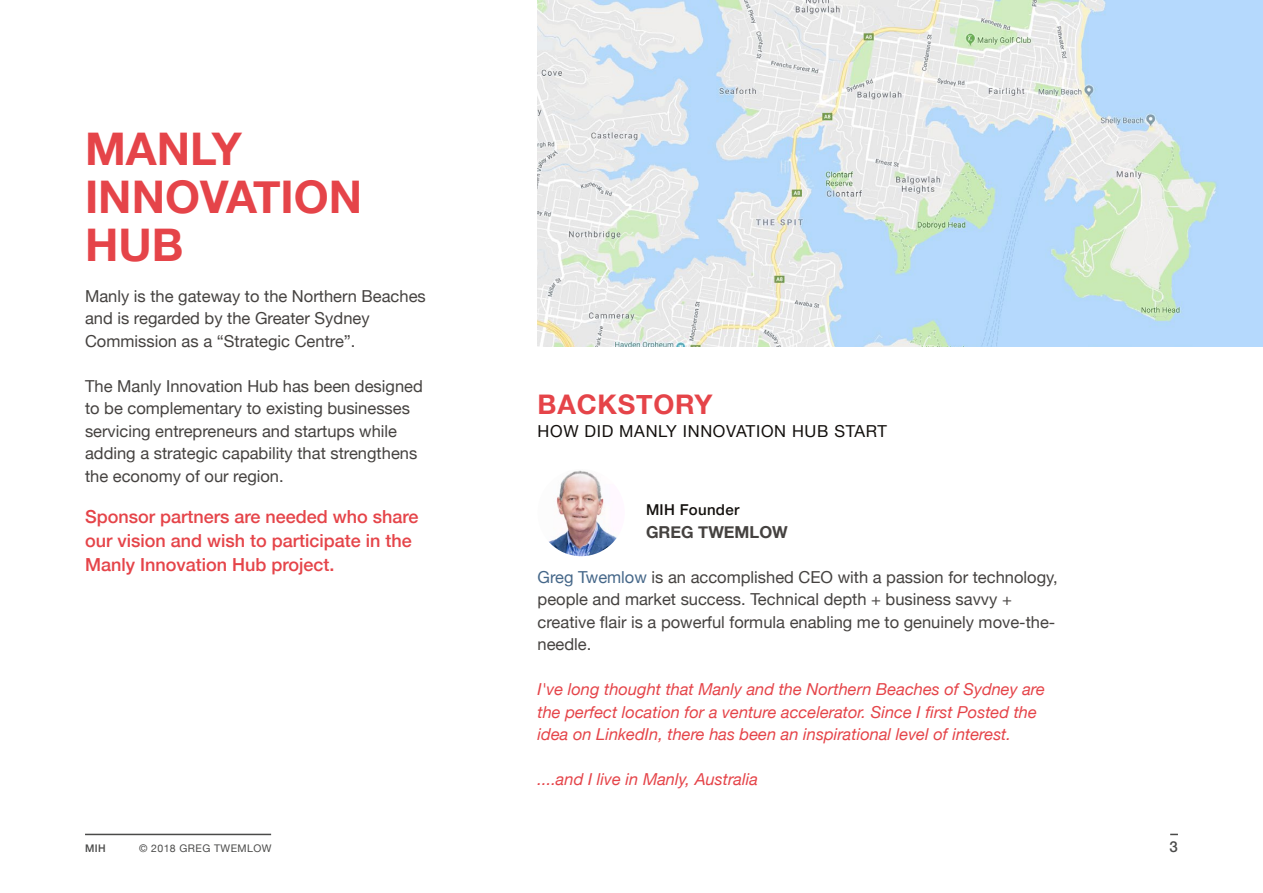
<style>
.page{position:relative;width:1263px;height:893px;background:#fff}
.page>*{position:absolute;margin:0;border:0;box-sizing:border-box;transform-origin:0 0}
.t1{font:700 45px/48px "Helvetica Neue";color:#e54449}
.t2{font:700 27px "Helvetica Neue";letter-spacing:.03em;color:#e54449}
.t3{font:500 18px/24px "Helvetica Neue";color:#e54449}
.t4{font:16.5px/22.5px "Helvetica Neue";color:#454240}
.t5{font:italic 16.5px/22.5px "Helvetica Neue";color:#e54449}
.t6{font:16.5px "Helvetica Neue";letter-spacing:.04em;color:#13100d}
.t7{font:700 16.5px "Helvetica Neue";color:#454240}
.t8{font:500 15px "Helvetica Neue";letter-spacing:.02em;color:#13100d}
.t9{font:500 15px "Helvetica Neue";color:#4a4a49}
.t10{font:10.5px "Helvetica Neue";letter-spacing:.04em;color:#4a4a49}
.t11{font:500 10.5px "Helvetica Neue";color:#4a4a49}
.s1{color:#456789}
</style>
<div class="page">
<img style="left:538px;top:0;width:725px;height:346px">
<img style="left:538px;top:469px;width:87px;height:87px;border-radius:44px">
<hr style="left:85px;top:834px;width:186px;height:1px;background:#4a4a49">
<h1 class="t1" style="left:85px;top:127px;width:279px">MANLY<br>INNOVATION<br>HUB</h1>
<p class="t4" style="left:85px;top:285px;width:342px">Manly is the gateway to the Northern Beaches and is regarded by the Greater Sydney<br>Commission as a “Strategic Centre”.</p>
<p class="t4" style="left:85px;top:375px;width:339px">The Manly Innovation Hub has been designed to be complementary to existing businesses servicing entrepreneurs and startups while adding a strategic capability that strengthens the economy of our region.</p>
<p class="t3" style="left:85px;top:503px;width:335px">Sponsor partners are needed who share our vision and wish to participate in the<br>Manly Innovation Hub project.</p>
<h2 class="t2" style="left:538px;top:383px;width:177px">BACKSTORY</h2>
<p class="t6" style="left:538px;top:419px;width:351px">HOW DID MANLY INNOVATION HUB START</p>
<p class="t8" style="left:646px;top:498px;width:95px">MIH Founder</p>
<p class="t7" style="left:646px;top:519px;width:143px">GREG TWEMLOW</p>
<p class="t4" style="left:538px;top:567px;width:522px"><span class="s1">Greg Twemlow</span> is an accomplished CEO with a passion for technology, people and market success. Technical depth + business savvy + creative flair is a powerful formula enabling me to genuinely move-the&shy;needle.</p>
<p class="t5" style="left:538px;top:679px;width:509px">I've long thought that Manly and the Northern Beaches of Sydney are the perfect location for a venture accelerator. Since I first Posted the idea on LinkedIn, there has been an inspirational level of interest.</p>
<p class="t5" style="left:538px;top:769px;width:222px">....and I live in Manly, Australia</p>
<p class="t11" style="left:85px;top:840px;width:22px">MIH</p>
<p class="t10" style="left:139px;top:841px;width:134px">© 2018 GREG TWEMLOW</p>
<p class="t9" style="left:1169px;top:835px;width:10px">3</p>
</div>
